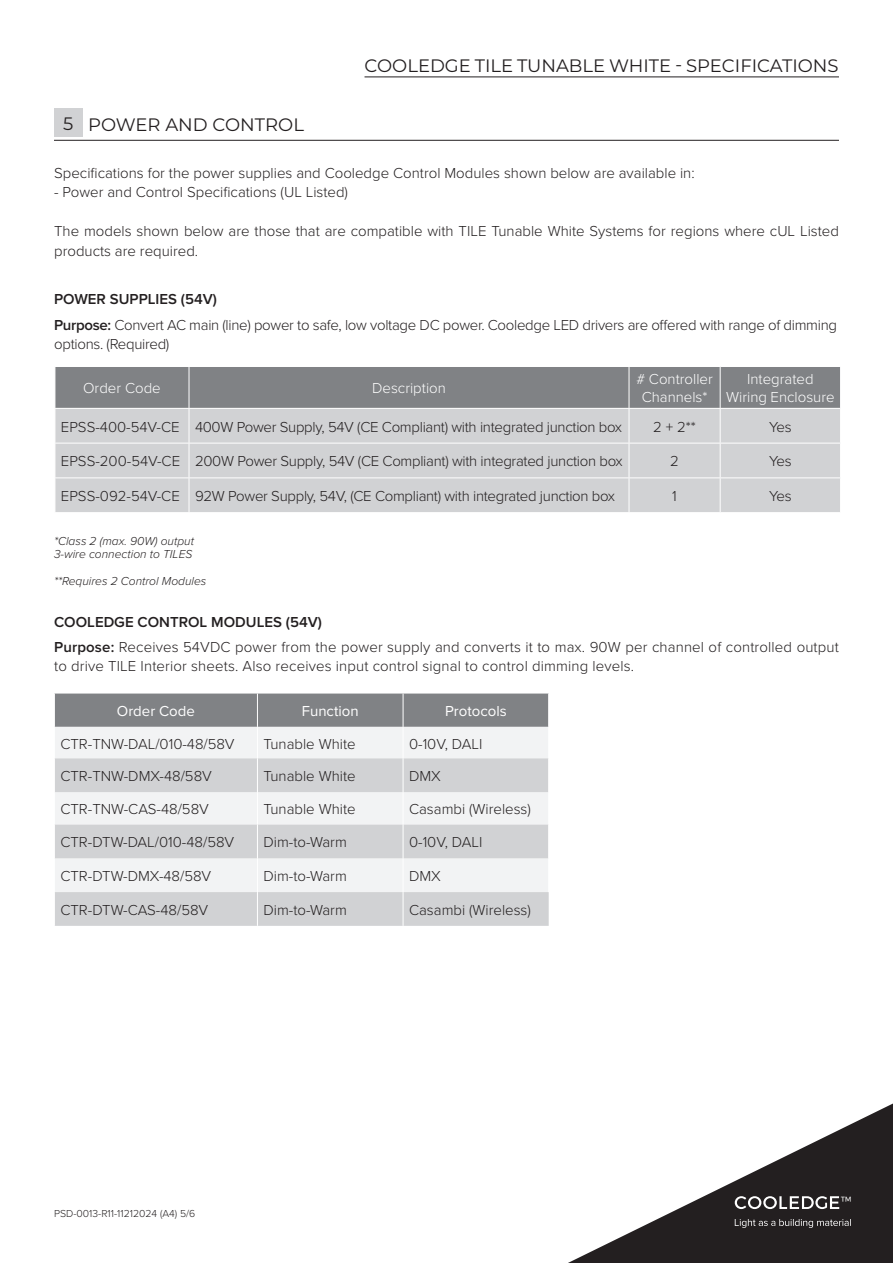
<style>
.page{position:relative;width:893px;height:1263px;background:#fff}
.page>*{position:absolute;margin:0;border:0;box-sizing:border-box;transform-origin:0 0}
.Heading_1{font:18px "Montserrat";color:#231f20}
.Table_Text{font:300 15px "Proxima Nova";letter-spacing:-.01em;color:#231f20}
.Body{font:300 15px/19.5px "Proxima Nova";color:#231f20}
.Body-2{font:300 15px/19.5px "Proxima Nova";letter-spacing:-.02em;color:#231f20}
.Table_Headings{font:300 15px/18px "Proxima Nova";color:#fff;text-align:center}
.Body-3{font:600 15px "Proxima Nova";color:#231f20}
.Table_Headings-2{font:15px "Proxima Nova";color:#fff}
.Captions{font:italic 300 12px "Proxima Nova";color:#231f20}
.t1{font:300 11.85px "Montserrat";color:#fff}
.t2{font:300 10.5px "Proxima Nova";color:#231f20}
.s1{font-weight:600}
</style>
<div class="page">
<hr style="left:364px;top:77px;width:475px;height:1px;background:#231f20">
<svg style="left:568px;top:1103px;width:325px;height:160px"></svg>
<svg style="left:735px;top:1196px;width:104px;height:13px"></svg>
<svg style="left:735px;top:1219px;width:116px;height:9px"></svg>
<hr style="left:54px;top:140px;width:785px;height:1px;background:#231f20">
<div style="left:54px;top:108px;width:28px;height:28px;background:#d1d2d4"></div>
<div style="left:56px;top:367px;width:784px;height:41px;background:#808285"></div>
<div style="left:56px;top:409px;width:784px;height:103px;background:#d1d2d4"></div>
<hr style="left:189px;top:367px;width:1px;height:41px;background:#fff">
<hr style="left:629px;top:367px;width:1px;height:41px;background:#fff">
<hr style="left:720px;top:367px;width:1px;height:41px;background:#fff">
<hr style="left:189px;top:409px;width:1px;height:34px;background:#fff">
<hr style="left:629px;top:409px;width:1px;height:34px;background:#fff">
<hr style="left:720px;top:409px;width:1px;height:34px;background:#fff">
<hr style="left:189px;top:443px;width:1px;height:34px;background:#fff">
<hr style="left:629px;top:443px;width:1px;height:34px;background:#fff">
<hr style="left:720px;top:443px;width:1px;height:34px;background:#fff">
<hr style="left:189px;top:478px;width:1px;height:34px;background:#fff">
<hr style="left:629px;top:478px;width:1px;height:34px;background:#fff">
<hr style="left:720px;top:478px;width:1px;height:34px;background:#fff">
<hr style="left:55px;top:443px;width:134px;height:1px;background:#fff">
<hr style="left:189px;top:443px;width:440px;height:1px;background:#fff">
<hr style="left:629px;top:443px;width:91px;height:1px;background:#fff">
<hr style="left:720px;top:443px;width:121px;height:1px;background:#fff">
<hr style="left:55px;top:477px;width:134px;height:1px;background:#fff">
<hr style="left:189px;top:477px;width:440px;height:1px;background:#fff">
<hr style="left:629px;top:477px;width:91px;height:1px;background:#fff">
<hr style="left:720px;top:477px;width:121px;height:1px;background:#fff">
<div style="left:55px;top:693px;width:493px;height:34px;background:#808285"></div>
<div style="left:55px;top:727px;width:493px;height:31px;background:#f2f3f4"></div>
<svg style="left:55px;top:758px;width:494px;height:168px;fill:#d1d2d4"></svg>
<hr style="left:257px;top:693px;width:1px;height:34px;background:#fff">
<hr style="left:257px;top:727px;width:1px;height:31px;background:#fff">
<hr style="left:257px;top:758px;width:1px;height:34px;background:#fff">
<hr style="left:257px;top:792px;width:1px;height:32px;background:#fff">
<hr style="left:257px;top:824px;width:1px;height:34px;background:#fff">
<hr style="left:257px;top:858px;width:1px;height:34px;background:#fff">
<hr style="left:257px;top:892px;width:1px;height:34px;background:#fff">
<hr style="left:403px;top:693px;width:1px;height:34px;background:#fff">
<hr style="left:403px;top:727px;width:1px;height:31px;background:#fff">
<hr style="left:403px;top:758px;width:1px;height:34px;background:#fff">
<hr style="left:548px;top:758px;width:1px;height:34px;background:#fff">
<hr style="left:403px;top:792px;width:1px;height:32px;background:#fff">
<hr style="left:548px;top:792px;width:1px;height:32px;background:#fff">
<hr style="left:403px;top:824px;width:1px;height:34px;background:#fff">
<hr style="left:548px;top:824px;width:1px;height:34px;background:#fff">
<hr style="left:403px;top:858px;width:1px;height:34px;background:#fff">
<hr style="left:548px;top:858px;width:1px;height:34px;background:#fff">
<hr style="left:403px;top:892px;width:1px;height:34px;background:#fff">
<p class="Heading_1" style="left:364px;top:53px;width:476px">COOLEDGE TILE TUNABLE WHITE - SPECIFICATIONS</p>
<p class="Heading_1" style="left:63px;top:111px;width:12px">5</p>
<p class="Heading_1" style="left:88px;top:112px;width:217px">POWER AND CONTROL</p>
<p class="Body" style="left:54px;top:162px;width:642px">Specifications for the power supplies and Cooledge Control Modules shown below are available in:</p>
<p class="Body" style="left:54px;top:182px;width:295px">- Power and Control Specifications (UL Listed)</p>
<p class="Body" style="left:54px;top:221px;width:786px">The models shown below are those that are compatible with TILE Tunable White Systems for regions where cUL Listed products are required.</p>
<p class="Body-3" style="left:54px;top:288px;width:164px">POWER SUPPLIES (54V)</p>
<p class="Body-2" style="left:54px;top:314px;width:784px"><span class="s1">Purpose:</span> Convert AC main (line) power to safe, low voltage DC power. Cooledge LED drivers are offered with range of dimming options. (Required)</p>
<p class="Table_Headings" style="left:83px;top:378px;width:79px">Order Code</p>
<p class="Table_Headings" style="left:372px;top:378px;width:75px">Description</p>
<p class="Table_Headings" style="left:636px;top:369px;width:78px"># Controller<br>Channels*</p>
<p class="Table_Headings" style="left:747px;top:369px;width:68px">Integrated</p>
<p class="Table_Headings" style="left:726px;top:387px;width:110px">Wiring Enclosure</p>
<p class="Table_Text" style="left:61px;top:415px;width:120px">EPSS-400-54V-CE</p>
<p class="Table_Text" style="left:195px;top:415px;width:429px">400W Power Supply, 54V (CE Compliant) with integrated junction box</p>
<p class="Table_Text" style="left:653px;top:415px;width:44px">2 + 2**</p>
<p class="Table_Text" style="left:769px;top:415px;width:24px">Yes</p>
<p class="Table_Text" style="left:61px;top:450px;width:121px">EPSS-200-54V-CE</p>
<p class="Table_Text" style="left:195px;top:450px;width:429px">200W Power Supply, 54V (CE Compliant) with integrated junction box</p>
<p class="Table_Text" style="left:670px;top:450px;width:10px">2</p>
<p class="Table_Text" style="left:769px;top:450px;width:24px">Yes</p>
<p class="Table_Text" style="left:61px;top:485px;width:120px">EPSS-092-54V-CE</p>
<p class="Table_Text" style="left:195px;top:485px;width:422px">92W Power Supply, 54V, (CE Compliant) with integrated junction box</p>
<p class="Table_Text" style="left:672px;top:485px;width:6px">1</p>
<p class="Table_Text" style="left:769px;top:485px;width:24px">Yes</p>
<p class="Captions" style="left:54px;top:532px;width:142px">*Class 2 (max. 90W) output</p>
<p class="Captions" style="left:54px;top:545px;width:140px">3-wire connection to TILES</p>
<p class="Captions" style="left:54px;top:572px;width:154px">**Requires 2 Control Modules</p>
<p class="Body-3" style="left:54px;top:611px;width:269px">COOLEDGE CONTROL MODULES (54V)</p>
<p class="Body" style="left:54px;top:636px;width:786px"><span class="s1">Purpose:</span> Receives 54VDC power from the power supply and converts it to max. 90W per channel of controlled output to drive TILE Interior sheets. Also receives input control signal to control dimming levels.</p>
<p class="Table_Headings-2" style="left:117px;top:700px;width:80px">Order Code</p>
<p class="Table_Headings-2" style="left:302px;top:700px;width:58px">Function</p>
<p class="Table_Headings-2" style="left:445px;top:700px;width:63px">Protocols</p>
<p class="Table_Text" style="left:60px;top:732px;width:176px">CTR-TNW-DAL/010-48/58V</p>
<p class="Table_Text" style="left:263px;top:732px;width:94px">Tunable White</p>
<p class="Table_Text" style="left:409px;top:732px;width:75px">0-10V, DALI</p>
<p class="Table_Text" style="left:60px;top:765px;width:153px">CTR-TNW-DMX-48/58V</p>
<p class="Table_Text" style="left:263px;top:765px;width:94px">Tunable White</p>
<p class="Table_Text" style="left:409px;top:765px;width:33px">DMX</p>
<p class="Table_Text" style="left:60px;top:798px;width:150px">CTR-TNW-CAS-48/58V</p>
<p class="Table_Text" style="left:263px;top:798px;width:94px">Tunable White</p>
<p class="Table_Text" style="left:409px;top:798px;width:123px">Casambi (Wireless)</p>
<p class="Table_Text" style="left:60px;top:831px;width:175px">CTR-DTW-DAL/010-48/58V</p>
<p class="Table_Text" style="left:263px;top:831px;width:85px">Dim-to-Warm</p>
<p class="Table_Text" style="left:409px;top:831px;width:75px">0-10V, DALI</p>
<p class="Table_Text" style="left:60px;top:865px;width:152px">CTR-DTW-DMX-48/58V</p>
<p class="Table_Text" style="left:263px;top:865px;width:85px">Dim-to-Warm</p>
<p class="Table_Text" style="left:409px;top:865px;width:33px">DMX</p>
<p class="Table_Text" style="left:60px;top:899px;width:149px">CTR-DTW-CAS-48/58V</p>
<p class="Table_Text" style="left:263px;top:899px;width:85px">Dim-to-Warm</p>
<p class="Table_Text" style="left:409px;top:899px;width:123px">Casambi (Wireless)</p>
<p class="t2" style="left:54px;top:1206px;width:143px">PSD-0013-R11-11212024 (A4) 5/6</p>
<p class="t1" style="left:841px;top:1193px;width:12px">™</p>
</div>
